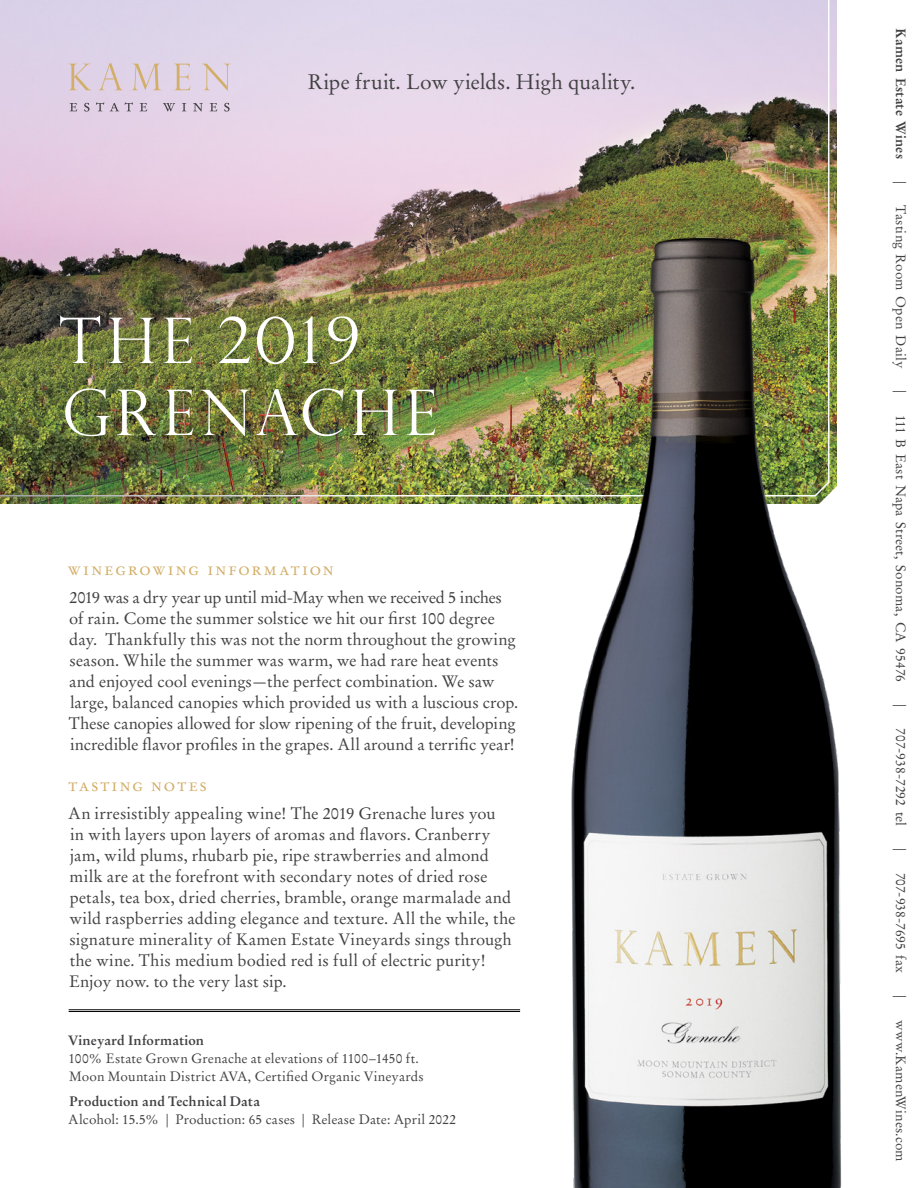
<style>
.page{position:relative;width:918px;height:1188px;background:#fff}
.page>*{position:absolute;margin:0;border:0;box-sizing:border-box;transform-origin:0 0}
.t1{font:300 63px/72px "Perpetua Titling";letter-spacing:.085em;color:#fff}
.t2{font:21px "Stempel Garamond LT Std";letter-spacing:.005em;color:#414042}
.t3{font:18px "Stempel Garamond LT Std";letter-spacing:.115em;color:#d2ae67}
.t4{font:16.5px/21px "Stempel Garamond LT Std";color:#414042}
.t5{font:13.5px/18px "Stempel Garamond LT Std";letter-spacing:.005em;color:#414042}
.t6{font:700 13.5px "Stempel Garamond LT Std";letter-spacing:.01em;color:#414042}
</style>
<div class="page">
<img style="left:0;top:0;width:830px;height:497px">
<hr style="left:69px;top:1011px;width:451px;height:1px;background:#000">
<hr style="left:69px;top:1010px;width:451px;height:1px;background:#000">
<svg style="left:69px;top:63px;width:162px;height:28px;background:#ddcdd3"></svg>
<svg style="left:70px;top:103px;width:7px;height:8px"></svg>
<svg style="left:84px;top:103px;width:6px;height:9px"></svg>
<svg style="left:96px;top:102px;width:8px;height:9px"></svg>
<svg style="left:110px;top:103px;width:9px;height:8px"></svg>
<svg style="left:125px;top:102px;width:8px;height:9px"></svg>
<svg style="left:140px;top:103px;width:7px;height:8px"></svg>
<svg style="left:163px;top:103px;width:12px;height:9px"></svg>
<svg style="left:182px;top:103px;width:4px;height:8px"></svg>
<svg style="left:193px;top:103px;width:10px;height:9px"></svg>
<svg style="left:210px;top:103px;width:7px;height:8px"></svg>
<svg style="left:224px;top:103px;width:6px;height:9px"></svg>
<img style="left:570px;top:237px;width:272px;height:951px">
<p class="t2" style="left:308px;top:69px;width:329px">Ripe fruit. Low yields. High quality.</p>
<h1 class="t1" style="left:59px;top:304px;width:379px">THE 2019<br>GRENACHE</h1>
<p class="t3" style="left:68px;top:558px;width:267px">winegrowing information</p>
<p class="t4" style="left:69px;top:587px;width:451px">2019 was a dry year up until mid-May when we received 5 inches of rain. Come the summer solstice we hit our first 100 degree day. Thankfully this was not the norm throughout the growing season. While the summer was warm, we had rare heat events and enjoyed cool evenings—the perfect combination. We saw large, balanced canopies which provided us with a luscious crop.<br>These canopies allowed for slow ripening of the fruit, developing incredible flavor profiles in the grapes. All around a terrific year!</p>
<p class="t3" style="left:69px;top:774px;width:140px">tasting notes</p>
<p class="t4" style="left:68px;top:803px;width:449px">An irresistibly appealing wine! The 2019 Grenache lures you<br>in with layers upon layers of aromas and flavors. Cranberry jam, wild plums, rhubarb pie, ripe strawberries and almond milk are at the forefront with secondary notes of dried rose petals, tea box, dried cherries, bramble, orange marmalade and wild raspberries adding elegance and texture. All the while, the signature minerality of Kamen Estate Vineyards sings through the wine. This medium bodied red is full of electric purity!<br>Enjoy now. to the very last sip.</p>
<p class="t6" style="left:68px;top:1032px;width:138px">Vineyard Information</p>
<p class="t5" style="left:69px;top:1050px;width:357px">100% Estate Grown Grenache at elevations of 1100–1450 ft.<br>Moon Mountain District AVA, Certified Organic Vineyards</p>
<p class="t6" style="left:70px;top:1093px;width:192px">Production and Technical Data</p>
<p class="t5" style="left:68px;top:1110px;width:390px">Alcohol: 15.5% | Production: 65 cases | Release Date: April 2022</p>
<p class="t6" style="left:909px;top:28px;width:132px;rotate:90deg">Kamen Estate Wines</p>
<p class="t5" style="left:910px;top:181px;width:4px;rotate:90deg">|</p>
<p class="t5" style="left:910px;top:205px;width:164px;rotate:90deg">Tasting Room Open Daily</p>
<p class="t5" style="left:910px;top:390px;width:4px;rotate:90deg">|</p>
<p class="t5" style="left:910px;top:415px;width:268px;rotate:90deg">111 B East Napa Street, Sonoma, CA 95476</p>
<p class="t5" style="left:910px;top:704px;width:4px;rotate:90deg">|</p>
<p class="t5" style="left:910px;top:728px;width:99px;rotate:90deg">707-938-7292 tel</p>
<p class="t5" style="left:910px;top:848px;width:4px;rotate:90deg">|</p>
<p class="t5" style="left:910px;top:873px;width:102px;rotate:90deg">707-938-7695 fax</p>
<p class="t5" style="left:910px;top:995px;width:4px;rotate:90deg">|</p>
<p class="t5" style="left:910px;top:1020px;width:144px;rotate:90deg">www.KamenWines.com</p>
</div>
